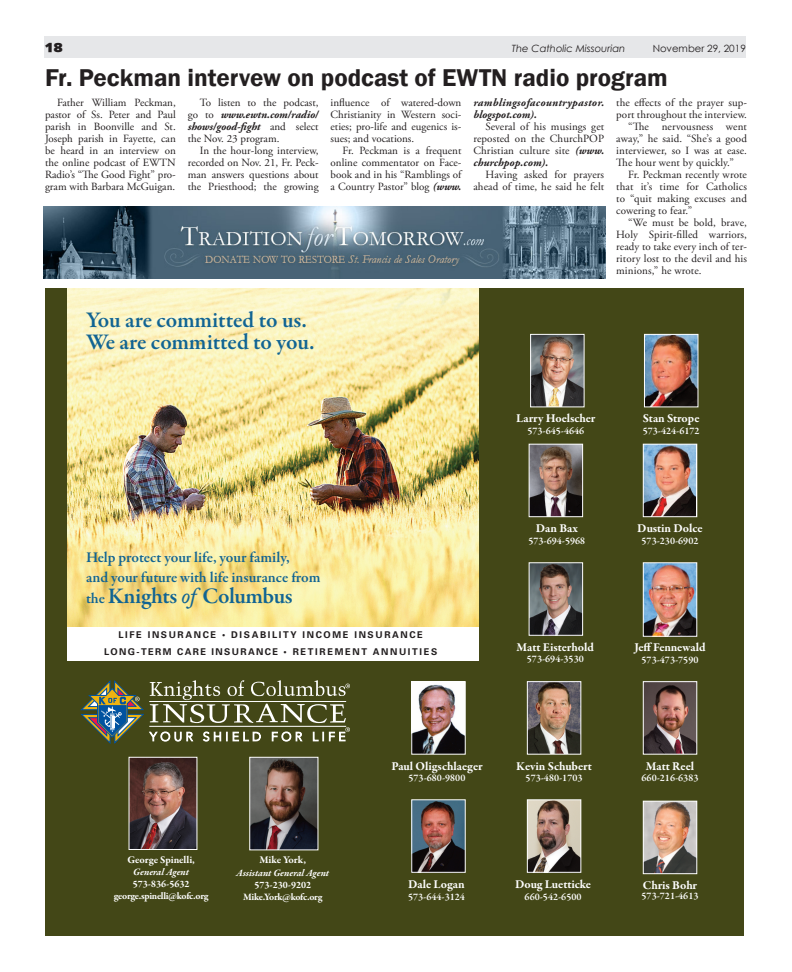
<style>
.page{position:relative;width:792px;height:972px;background:#fff}
.page>*{position:absolute;margin:0;border:0;box-sizing:border-box;transform-origin:0 0}
.Headline{font:600 25px "Franklin Gothic";color:#231f20}
.t1{font:600 22.7px/22.2px "Garamond Premr Pro";letter-spacing:-.005em;color:#116493}
.t2{font:600 22.6px "Garamond Premr Pro";letter-spacing:-.02em;color:#116493}
.t3{font:600 15.1px/20.4px "Garamond Premr Pro";letter-spacing:-.005em;color:#116493}
.t4{font:13px "Facile Black SSK Bold";color:#231f20}
.t5{font:700 12.2px "Garamond Premr Pro";color:#fff}
.Body_Text{font:11px/12px "Adobe Garamond Pro";letter-spacing:.01em;color:#231f20;text-align:justify}
.Body_Text-2{font:italic 700 11px/12px "Adobe Garamond Pro";letter-spacing:.03em;color:#231f20}
.t6{font:700 10.5px "Garamond Premr Pro";letter-spacing:-.005em;color:#fff}
.t7{font:600 10.2px "Garamond Premr Pro";color:#fff}
.t8{font:700 10px/12px "Garamond Premr Pro";letter-spacing:-.025em;color:#fff;text-align:center}
.t9{font:italic 10px "Century Gothic";color:#231f20}
.t10{font:10px "Century Gothic";color:#231f20}
.t11{font:700 9.3px/16.6px "Univers";letter-spacing:.175em;color:#231f20;text-align:center}
.s1{font-weight:700;font-style:italic}
.s2{font-size:15.1px}
.s3{font-family:"Garamond Premr Pro It Capt";font-weight:400}
.s4{font-style:italic}
</style>
<div class="page">
<div style="left:44px;top:36px;width:702px;height:22px;background:#e6e7e9"></div>
<img style="left:43px;top:207px;width:563px;height:71px">
<div style="left:46px;top:288px;width:698px;height:648px;background:#434717"></div>
<img style="left:67px;top:288px;width:412px;height:339px">
<div style="left:67px;top:627px;width:407px;height:18px;background:#fff"></div>
<div style="left:67px;top:643px;width:407px;height:18px;background:#fff"></div>
<svg style="left:81px;top:680px;width:269px;height:64px"></svg>
<img style="left:131px;top:759px;width:64px;height:89px">
<div style="left:129px;top:757px;width:68px;height:93px;border:1px solid #fff"></div>
<img style="left:251px;top:759px;width:65px;height:89px">
<div style="left:249px;top:757px;width:69px;height:93px;border:1px solid #fff"></div>
<img style="left:645px;top:683px;width:50px;height:69px">
<div style="left:643px;top:681px;width:54px;height:73px;border:1px solid #fff"></div>
<img style="left:645px;top:803px;width:50px;height:69px">
<div style="left:643px;top:801px;width:54px;height:73px;border:1px solid #fff"></div>
<img style="left:531px;top:446px;width:50px;height:69px">
<div style="left:529px;top:444px;width:54px;height:73px;border:1px solid #fff"></div>
<img style="left:645px;top:446px;width:50px;height:69px">
<div style="left:643px;top:444px;width:54px;height:73px;border:1px solid #fff"></div>
<img style="left:531px;top:565px;width:50px;height:69px">
<div style="left:529px;top:563px;width:54px;height:73px;border:1px solid #fff"></div>
<img style="left:413px;top:683px;width:50px;height:69px">
<div style="left:411px;top:681px;width:54px;height:73px;border:1px solid #fff"></div>
<img style="left:529px;top:683px;width:50px;height:69px">
<div style="left:527px;top:681px;width:54px;height:73px;border:1px solid #fff"></div>
<img style="left:532px;top:336px;width:50px;height:69px">
<div style="left:530px;top:334px;width:54px;height:73px;border:1px solid #fff"></div>
<img style="left:413px;top:802px;width:50px;height:69px">
<div style="left:411px;top:800px;width:54px;height:73px;border:1px solid #fff"></div>
<img style="left:529px;top:802px;width:50px;height:69px">
<div style="left:527px;top:800px;width:54px;height:73px;border:1px solid #fff"></div>
<img style="left:646px;top:336px;width:50px;height:69px">
<div style="left:644px;top:334px;width:54px;height:73px;border:1px solid #fff"></div>
<img style="left:645px;top:565px;width:50px;height:70px">
<div style="left:643px;top:563px;width:54px;height:74px;border:1px solid #fff"></div>
<p class="t4" style="left:44px;top:40px;width:21px">18</p>
<p class="t9" style="left:512px;top:42px;width:115px">The Catholic Missourian</p>
<p class="t10" style="left:653px;top:42px;width:95px">November 29, 2019</p>
<p class="Headline" style="left:45px;top:62px;width:624px">Fr. Peckman intervew on podcast of EWTN radio program</p>
<p class="Body_Text" style="left:188px;top:97px;width:132px;text-indent:12px">To listen to the podcast, go to <span class="s1">www.ewtn.com/radio/ shows/good-fight</span> and select the Nov. 23 program.</p>
<p class="Body_Text" style="left:188px;top:145px;width:132px;text-indent:12px">In the hour-long interview, recorded on Nov. 21, Fr. Peck&shy;man answers questions about the Priesthood; the growing</p>
<p class="Body_Text" style="left:45px;top:97px;width:132px;text-indent:12px">Father William Peckman, pastor of Ss. Peter and Paul parish in Boonville and St.<br>Joseph parish in Fayette, can be heard in an interview on the online podcast of EWTN Radio’s “The Good Fight” pro&shy;gram with Barbara McGuigan.</p>
<p class="Body_Text" style="left:331px;top:97px;width:132px">influence of watered-down Christianity in Western soci&shy;eties; pro-life and eugenics is&shy;sues; and vocations.</p>
<p class="Body_Text" style="left:331px;top:145px;width:132px;text-indent:12px">Fr. Peckman is a frequent online commentator on Face&shy;book and in his “Ramblings of a Country Pastor” blog <span class="s1">(www.</span></p>
<p class="Body_Text-2" style="left:473px;top:97px;width:132px">ramblingsofacountrypastor. blogspot.com).</p>
<p class="Body_Text" style="left:473px;top:121px;width:132px;text-indent:12px">Several of his musings get reposted on the ChurchPOP Christian culture site <span class="s1">(www. churchpop.com).</span></p>
<p class="Body_Text" style="left:473px;top:169px;width:132px;text-align:right">Having asked for prayers ahead of time, he said he felt</p>
<p class="Body_Text" style="left:616px;top:97px;width:132px">the effects of the prayer sup&shy;port throughout the interview.</p>
<p class="Body_Text" style="left:616px;top:121px;width:132px;text-indent:12px">“The nervousness went away,” he said. “She’s a good interviewer, so I was at ease.<br>The hour went by quickly.”</p>
<p class="Body_Text" style="left:616px;top:169px;width:132px;text-indent:12px">Fr. Peckman recently wrote that it’s time for Catholics to “quit making excuses and cowering to fear.”</p>
<p class="Body_Text" style="left:616px;top:217px;width:132px;text-indent:12px">“We must be bold, brave, Holy Spirit-filled warriors, ready to take every inch of ter&shy;ritory lost to the devil and his minions,” he wrote.</p>
<p class="t1" style="left:86px;top:309px;width:230px">You are committed to us.<br>We are committed to you.</p>
<p class="t3" style="left:86px;top:547px;width:236px">Help protect your life, your family,<br>and your future with life insurance from</p>
<p class="t2" style="left:86px;top:582px;width:208px"><span class="s2">the</span> Knights <span class="s3">of</span>Columbus</p>
<p class="t11" style="left:104px;top:627px;width:335px">LIFE INSURANCE • DISABILITY INCOME INSURANCE<br>LONG-TERM CARE INSURANCE • RETIREMENT ANNUITIES</p>
<p class="t5" style="left:516px;top:411px;width:81px">Larry Hoelscher</p>
<p class="t7" style="left:527px;top:425px;width:58px">573-645-4646</p>
<p class="t5" style="left:536px;top:521px;width:43px">Dan Bax</p>
<p class="t7" style="left:528px;top:535px;width:58px">573-694-5968</p>
<p class="t5" style="left:643px;top:411px;width:58px">Stan Strope</p>
<p class="t7" style="left:643px;top:425px;width:58px">573-424-6172</p>
<p class="t5" style="left:637px;top:521px;width:67px">Dustin Dolce</p>
<p class="t7" style="left:642px;top:535px;width:58px">573-230-6902</p>
<p class="t5" style="left:517px;top:640px;width:79px">Matt Eisterhold</p>
<p class="t7" style="left:527px;top:653px;width:58px">573-694-3530</p>
<p class="t5" style="left:634px;top:640px;width:73px">JeffFennewald</p>
<p class="t7" style="left:642px;top:653px;width:58px">573-473-7590</p>
<p class="t6" style="left:127px;top:853px;width:69px">George Spinelli,</p>
<p class="t8" style="left:114px;top:866px;width:96px"><span class="s4">General Agent<br></span>573-836-5632 george.spinelli@kofc.org</p>
<p class="t6" style="left:259px;top:854px;width:48px">Mike York,</p>
<p class="t8" style="left:236px;top:867px;width:95px"><span class="s4">Assistant General Agent<br></span>573-230-9202<br>Mike.York@kofc.org</p>
<p class="t5" style="left:391px;top:758px;width:93px">Paul Oligschlaeger</p>
<p class="t7" style="left:409px;top:772px;width:58px">573-680-9800</p>
<p class="t5" style="left:516px;top:758px;width:77px">Kevin Schubert</p>
<p class="t7" style="left:526px;top:772px;width:58px">573-480-1703</p>
<p class="t5" style="left:408px;top:877px;width:58px">Dale Logan</p>
<p class="t7" style="left:408px;top:890px;width:58px">573-644-3124</p>
<p class="t5" style="left:515px;top:877px;width:78px">Doug Luetticke</p>
<p class="t7" style="left:525px;top:890px;width:58px">660-542-6500</p>
<p class="t5" style="left:646px;top:758px;width:50px">Matt Reel</p>
<p class="t7" style="left:642px;top:772px;width:58px">660-216-6383</p>
<p class="t5" style="left:643px;top:878px;width:56px">Chris Bohr</p>
<p class="t7" style="left:642px;top:889px;width:58px">573-721-4613</p>
</div>
